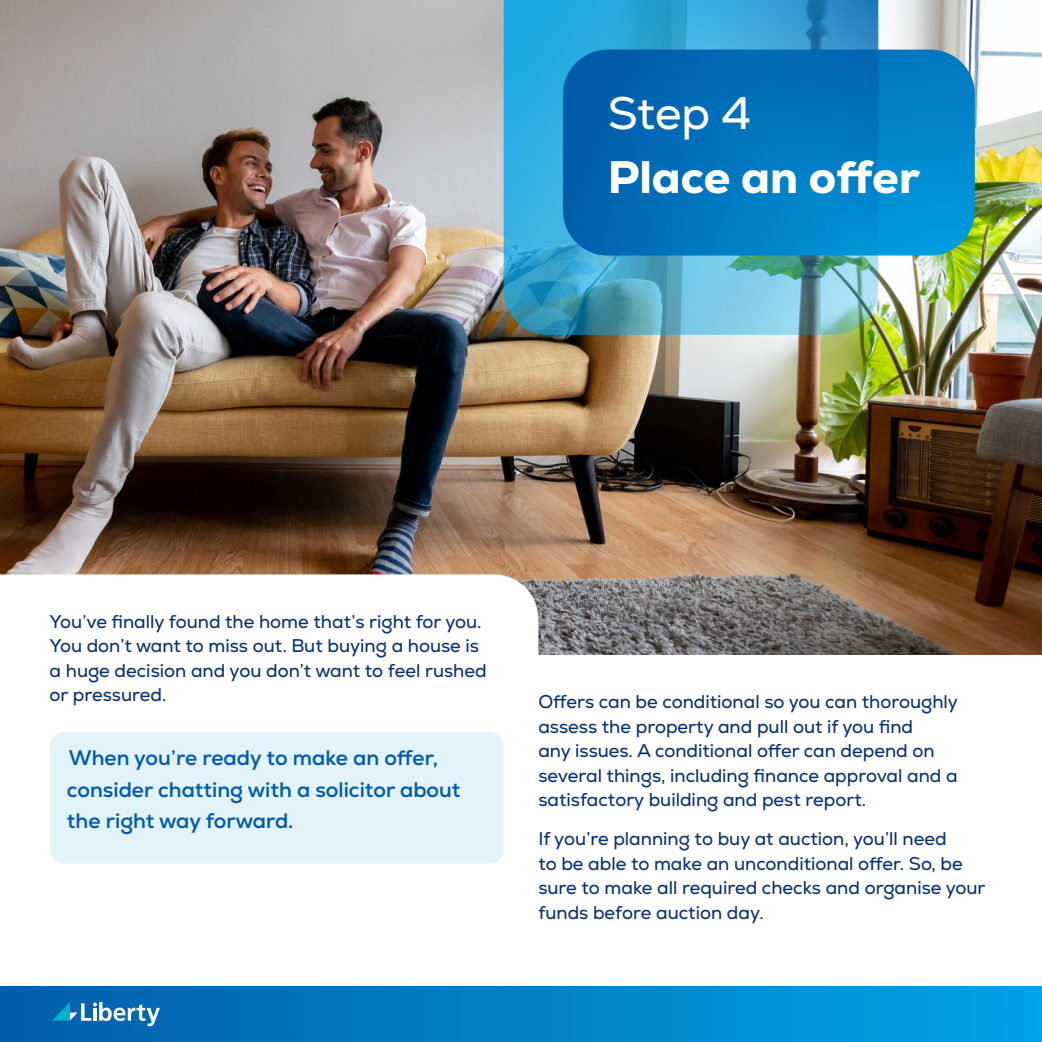
<style>
.page{position:relative;width:1042px;height:1042px;background:#fff}
.page>*{position:absolute;margin:0;border:0;box-sizing:border-box;transform-origin:0 0}
.t1{font:800 45.5px "Nexa";color:#fff}
.t2{font:45.5px "Nexa";color:#fff}
.t3{font:700 21px/31.5px "Nexa";color:#005baa}
.t4{font:18.38px/24.5px "Nexa";color:#0a3370}
</style>
<div class="page">
<img style="left:0;top:0;width:1042px;height:655px">
<svg style="left:0;top:574px;width:538px;height:81px"></svg>
<div style="left:50px;top:732px;width:454px;height:131px;background:#e2f3fc;border-radius:15px"></div>
<svg style="left:878px;top:50px;width:97px;height:205px;background:#078bca"></svg>
<svg style="left:483px;top:0;width:395px;height:335px;background:#2a8ec3"></svg>
<svg style="left:0;top:986px;width:1042px;height:56px;background:#0081c9"></svg>
<svg style="left:52px;top:1002px;width:108px;height:24px"></svg>
<h1 class="t2" style="left:608px;top:85px;width:145px">Step 4</h1>
<h1 class="t1" style="left:608px;top:147px;width:314px">Place an offer</h1>
<p class="t4" style="left:50px;top:609px;width:438px">You’ve finally found the home that’s right for you.<br>You don’t want to miss out. But buying a house is a huge decision and you don’t want to feel rushed or pressured.</p>
<p class="t3" style="left:67px;top:742px;width:395px">When you’re ready to make an offer, consider chatting with a solicitor about the right way forward.</p>
<p class="t4" style="left:538px;top:689px;width:421px">Offers can be conditional so you can thoroughly assess the property and pull out if you find<br>any issues. A conditional offer can depend on several things, including finance approval and a satisfactory building and pest report.</p>
<p class="t4" style="left:538px;top:827px;width:449px">If you’re planning to buy at auction, you’ll need<br>to be able to make an unconditional offer. So, be sure to make all required checks and organise your funds before auction day.</p>
</div>
